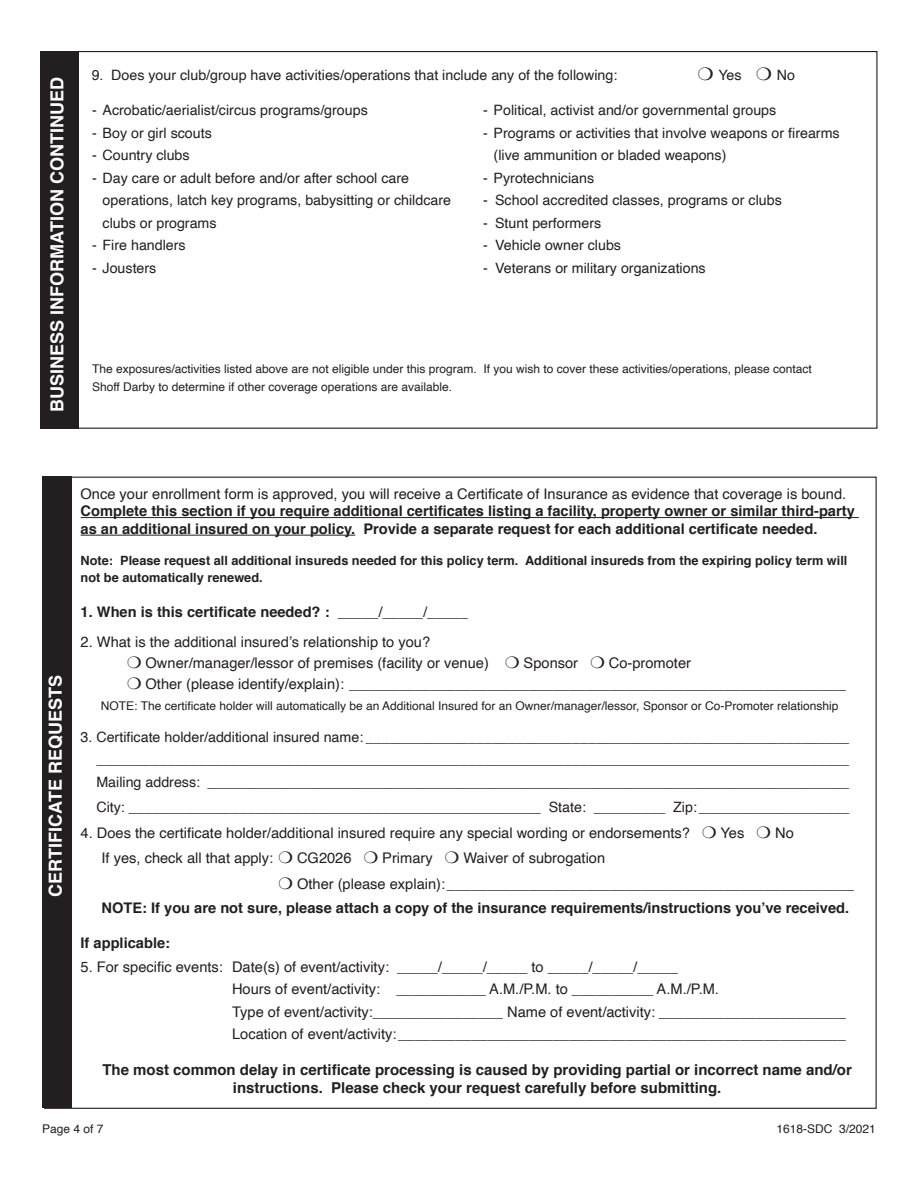
<style>
.page{position:relative;width:918px;height:1188px;background:#fff}
.page>*{position:absolute;margin:0;border:0;box-sizing:border-box;transform-origin:0 0}
.t1{font:700 18px "Helvetica";color:#fff}
.t2{font:700 15px/18px "Helvetica";color:#231f20;text-align:center}
.t3{font:14.7px/22.5px "Helvetica";color:#231f20}
.t4{font:700 14.7px/17.5px "Helvetica";color:#231f20}
.t5{font:14.25px/22.5px "Helvetica";color:#231f20}
.t6{font:700 12.75px/17.5px "Helvetica";color:#231f20}
.t7{font:12px/18px "Helvetica";color:#231f20}
.s1{font-weight:400}
</style>
<div class="page">
<div style="left:40px;top:51px;width:39px;height:378px;background:#231f20"></div>
<div style="left:42px;top:477px;width:30px;height:631px;background:#231f20"></div>
<hr style="left:81px;top:517px;width:778px;height:1px;background:#231f20">
<hr style="left:81px;top:535px;width:274px;height:1px;background:#231f20">
<p class="t1" style="left:43px;top:412px;width:336px;rotate:-90deg">BUSINESS INFORMATION CONTINUED</p>
<p class="t5" style="left:92px;top:64px;width:527px">9. Does your club/group have activities/operations that include any of the following:</p>
<p class="t5" style="left:718px;top:64px;width:25px">Yes</p>
<p class="t5" style="left:777px;top:64px;width:20px">No</p>
<p class="t5" style="left:92px;top:100px;width:277px">- Acrobatic/aerialist/circus programs/groups</p>
<p class="t5" style="left:92px;top:122px;width:121px">- Boy or girl scouts</p>
<p class="t5" style="left:92px;top:145px;width:99px">- Country clubs</p>
<p class="t5" style="left:103px;top:167px;width:350px;text-indent:-11px">- Day care or adult before and/or after school care operations, latch key programs, babysitting or childcare clubs or programs</p>
<p class="t5" style="left:92px;top:235px;width:95px">- Fire handlers</p>
<p class="t5" style="left:92px;top:257px;width:66px">- Jousters</p>
<p class="t5" style="left:483px;top:100px;width:295px">- Political, activist and/or governmental groups</p>
<p class="t5" style="left:494px;top:122px;width:348px;text-indent:-11px">- Programs or activities that involve weapons or firearms (live ammunition or bladed weapons)</p>
<p class="t5" style="left:483px;top:167px;width:113px">- Pyrotechnicians</p>
<p class="t5" style="left:483px;top:190px;width:300px">- School accredited classes, programs or clubs</p>
<p class="t5" style="left:483px;top:212px;width:120px">- Stunt performers</p>
<p class="t5" style="left:483px;top:235px;width:139px">- Vehicle owner clubs</p>
<p class="t5" style="left:483px;top:257px;width:224px">- Veterans or military organizations</p>
<p class="t7" style="left:92px;top:360px;width:721px">The exposures/activities listed above are not eligible under this program. If you wish to cover these activities/operations, please contact<br>Shoff Darby to determine if other coverage operations are available.</p>
<p class="t1" style="left:41px;top:897px;width:223px;rotate:-90deg">CERTIFICATE REQUESTS</p>
<p class="t3" style="left:81px;top:483px;width:767px">Once your enrollment form is approved, you will receive a Certificate of Insurance as evidence that coverage is bound.</p>
<p class="t4" style="left:81px;top:503px;width:776px">Complete this section if you require additional certificates listing a facility, property owner or similar third-party as an additional insured on your policy. Provide a separate request for each additional certificate needed.</p>
<p class="t6" style="left:81px;top:552px;width:768px">Note: Please request all additional insureds needed for this policy term. Additional insureds from the expiring policy term will not be automatically renewed.</p>
<p class="t4" style="left:81px;top:604px;width:389px">1. When is this certificate needed? : <span class="s1">_____/_____/_____</span></p>
<p class="t3" style="left:146px;top:632px;width:345px;line-height:21px;text-indent:-65px">2. What is the additional insured’s relationship to you?<br>Owner/manager/lessor of premises (facility or venue)</p>
<p class="t3" style="left:146px;top:653px;width:702px;line-height:21px;text-indent:463px">Co-promoter<br>Other (please identify/explain): _____________________________________________________________</p>
<p class="t7" style="left:101px;top:697px;width:739px">NOTE: The certificate holder will automatically be an Additional Insured for an Owner/manager/lessor, Sponsor or Co-Promoter relationship</p>
<p class="t5" style="left:96px;top:726px;width:754px;text-align:justify;text-indent:-16px">3. Certificate holder/additional insured name: _____________________________________________________________ _______________________________________________________________________________________________ Mailing address: _________________________________________________________________________________</p>
<p class="t5" style="left:96px;top:797px;width:754px">City: ____________________________________________________ State: _________ Zip:___________________</p>
<p class="t3" style="left:81px;top:822px;width:611px">4. Does the certificate holder/additional insured require any special wording or endorsements?</p>
<p class="t3" style="left:721px;top:822px;width:25px">Yes</p>
<p class="t3" style="left:775px;top:822px;width:20px">No</p>
<p class="t3" style="left:102px;top:847px;width:173px">If yes, check all that apply:</p>
<p class="t3" style="left:297px;top:847px;width:56px">CG2026</p>
<p class="t3" style="left:382px;top:847px;width:52px">Primary</p>
<p class="t3" style="left:524px;top:652px;width:56px">Sponsor</p>
<p class="t3" style="left:297px;top:846px;width:558px;line-height:25.5px;text-indent:166px">Waiver of subrogation<br>Other (please explain):__________________________________________________</p>
<p class="t4" style="left:102px;top:899px;width:749px">NOTE: If you are not sure, please attach a copy of the insurance requirements/instructions you’ve received.</p>
<p class="t4" style="left:81px;top:934px;width:91px">If applicable:</p>
<p class="t3" style="left:232px;top:956px;width:615px;text-indent:-151px">5. For specific events: Date(s) of event/activity: _____/_____/_____ to _____/_____/_____<br>Hours of event/activity: ___________ A.M./P.M. to __________ A.M./P.M.<br>Type of event/activity:________________ Name of event/activity: _______________________ Location of event/activity:_______________________________________________________</p>
<p class="t2" style="left:102px;top:1061px;width:751px">The most common delay in certificate processing is caused by providing partial or incorrect name and/or instructions. Please check your request carefully before submitting.</p>
<p class="t7" style="left:42px;top:1120px;width:63px">Page 4 of 7</p>
<p class="t7" style="left:777px;top:1120px;width:101px">1618-SDC 3/2021</p>
</div>
